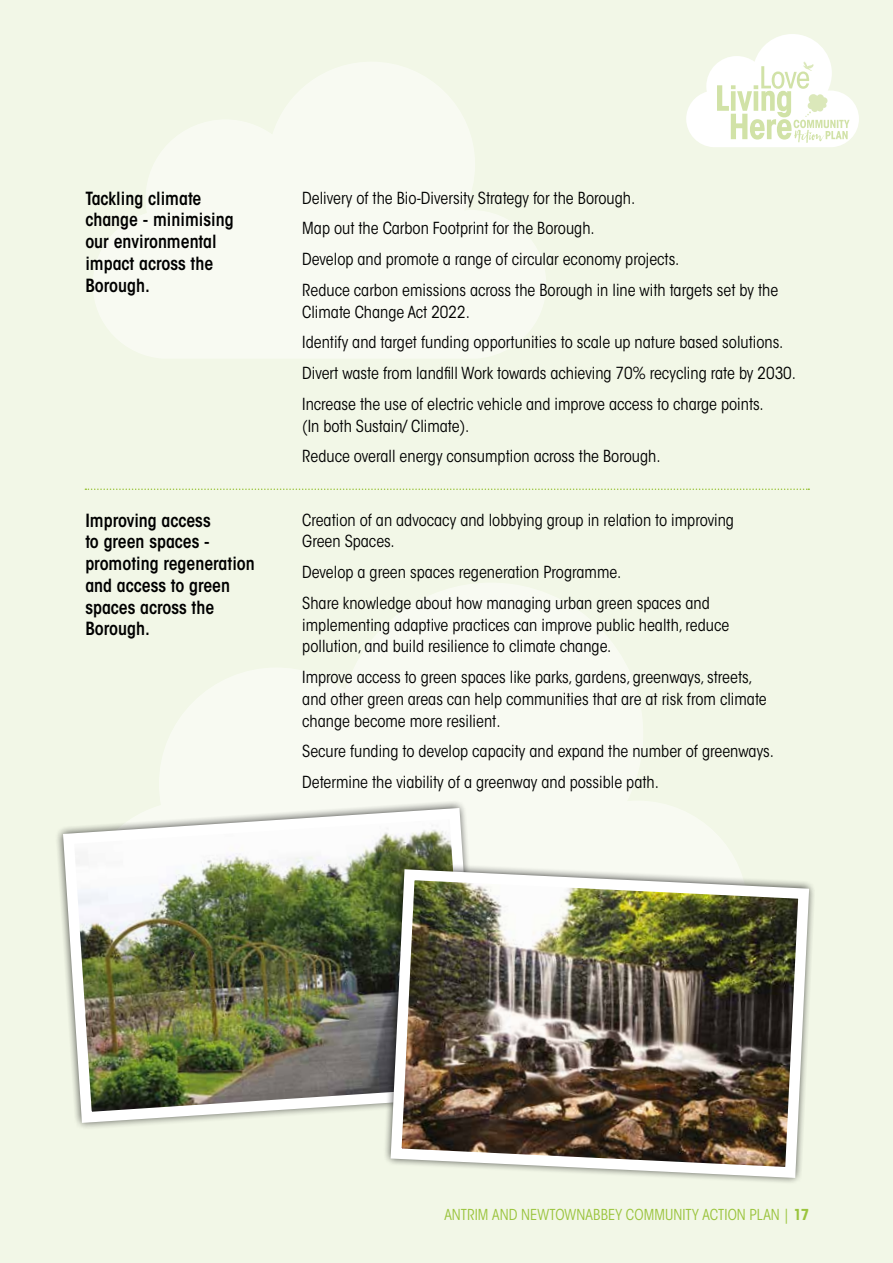
<style>
.page{position:relative;width:893px;height:1263px;background:#f2f7e7}
.page>*{position:absolute;margin:0;border:0;box-sizing:border-box;transform-origin:0 0}
.t1{font:600 condensed 18px/21.8px "ITC Avant Garde Std";color:#000}
.t2{font:condensed 16.5px/30.8px "ITC Avant Garde Std";color:#000}
.t3{font:condensed 15px "ITC Avant Garde Std";letter-spacing:.005em;color:#9bc43e}
.s1{font-weight:700}
</style>
<div class="page">
<svg style="left:93px;top:62px;width:453px;height:296px;fill:#f8faf2"></svg>
<svg style="left:159px;top:583px;width:576px;height:278px;fill:#f8faf2"></svg>
<svg style="left:686px;top:34px;width:173px;height:113px"></svg>
<svg style="left:85px;top:488px;width:724px;height:2px"></svg>
<svg style="left:159px;top:799px;width:328px;height:62px"></svg>
<img style="left:57px;top:802px;width:427px;height:326px">
<img style="left:385px;top:864px;width:429px;height:319px">
<p class="t1" style="left:85px;top:187px;width:150px">Tackling climate change - minimising our environmental impact across the<br>Borough.</p>
<p class="t2" style="left:302px;top:182px;width:477px">Delivery of the Bio-Diversity Strategy for the Borough.<br>Map out the Carbon Footprint for the Borough.<br>Develop and promote a range of circular economy projects.<br>Reduce carbon emissions across the Borough in line with targets set by the</p>
<p class="t2" style="left:302px;top:296px;width:495px">Climate Change Act 2022.<br>Identify and target funding opportunities to scale up nature based solutions.<br>Divert waste from landfill Work towards achieving 70% recycling rate by 2030.<br>Increase the use of electric vehicle and improve access to charge points.</p>
<p class="t2" style="left:302px;top:410px;width:360px">(In both Sustain/ Climate).<br>Reduce overall energy consumption across the Borough.</p>
<p class="t1" style="left:85px;top:509px;width:171px">Improving access<br>to green spaces - promoting regeneration and access to green spaces across the<br>Borough.</p>
<p class="t2" style="left:302px;top:509px;width:433px;line-height:21.8px">Creation of an advocacy and lobbying group in relation to improving<br>Green Spaces.</p>
<p class="t2" style="left:302px;top:557px;width:409px">Develop a green spaces regeneration Programme.<br>Share knowledge about how managing urban green spaces and</p>
<p class="t2" style="left:302px;top:614px;width:429px;line-height:21.8px">implementing adaptive practices can improve public health, reduce pollution, and build resilience to climate change.</p>
<p class="t2" style="left:302px;top:666px;width:466px;line-height:21.8px">Improve access to green spaces like parks, gardens, greenways, streets, and other green areas can help communities that are at risk from climate change become more resilient.</p>
<p class="t2" style="left:302px;top:736px;width:473px">Secure funding to develop capacity and expand the number of greenways.<br>Determine the viability of a greenway and possible path.</p>
<p class="t3" style="left:444px;top:1205px;width:366px">ANTRIM AND NEWTOWNABBEY COMMUNITY ACTION PLAN | <span class="s1">17</span></p>
</div>
